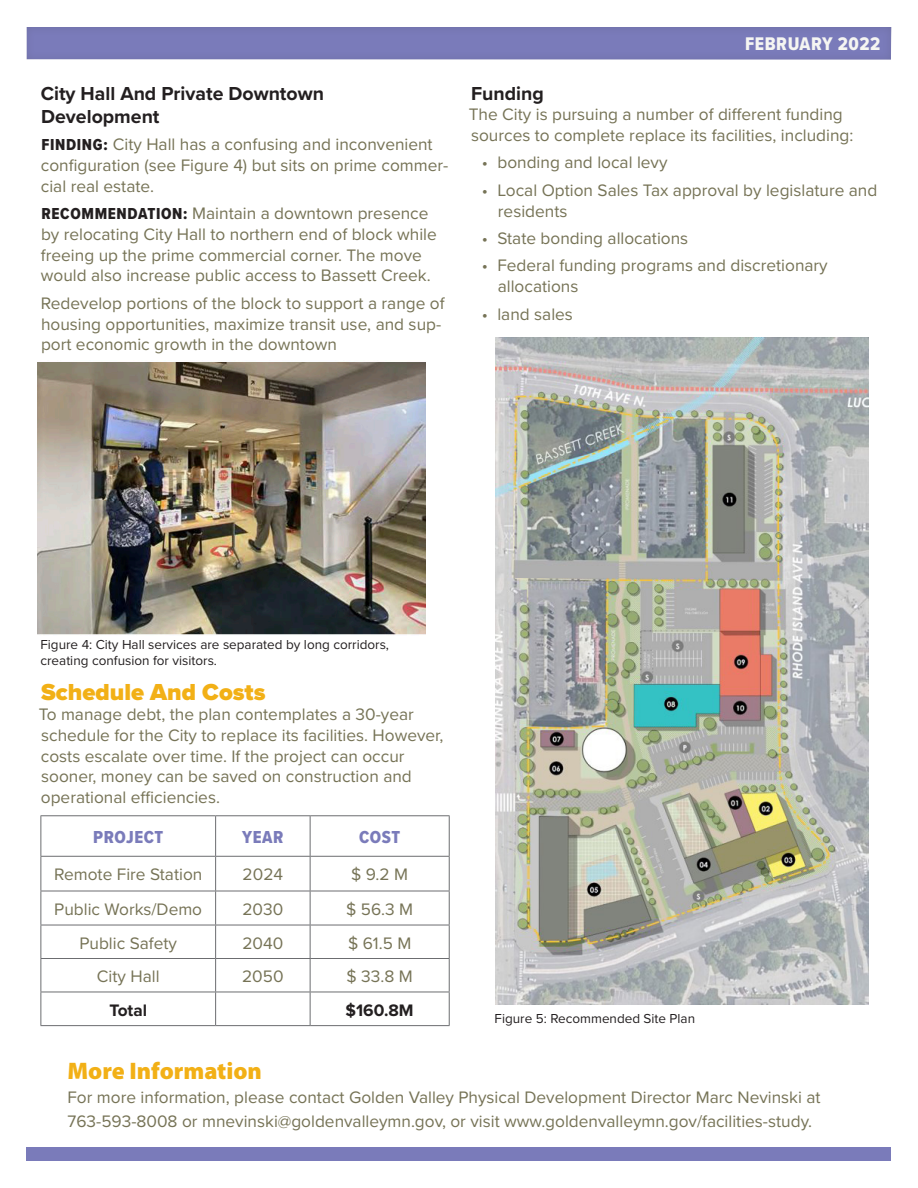
<style>
.page{position:relative;width:918px;height:1188px;background:#fff}
.page>*{position:absolute;margin:0;border:0;box-sizing:border-box;transform-origin:0 0}
.Main_Headline_-_Larg{font:900 24px "Proxima Nova";color:#f2b016}
.Main_Headline_-_Larg-2{font:900 24px "Myriad Pro";color:#f2b016}
.Body{font:700 19.5px/23.4px "Proxima Nova";color:#231f20}
.Front_Cover_-_Month{font:18.9px "Proxima Nova Cond Extrabld";letter-spacing:.03em;color:#f5f5f2}
.Main_Headline_-_Larg-3{font:18px "Proxima Nova Cond Extrabld";letter-spacing:.03em;color:#7a7bba}
.Main_Headline_-_Larg-4{font:17.25px/20.7px "Proxima Nova";color:#767356}
.Body-2{font:17.25px/20.7px "Proxima Nova";color:#767356}
.Main_Headline_-_Larg-5{font:700 17.25px "Proxima Nova";color:#231f20}
.Body-3{font:13.5px/16.2px "Proxima Nova";color:#231f20}
.s1{font-family:"Proxima Nova Cond Extrabld";font-size:16.5px;color:#231f20}
</style>
<div class="page">
<div style="left:27px;top:1148px;width:864px;height:13px;background:#7a7bba"></div>
<div style="left:24px;top:27px;width:868px;height:35px;background:#a9a792;opacity:.3"></div>
<hr style="left:40px;top:815px;width:176px;height:1px;background:#6c6d70">
<hr style="left:40px;top:816px;width:1px;height:40px;background:#6c6d70">
<hr style="left:216px;top:815px;width:94px;height:1px;background:#6c6d70">
<hr style="left:215px;top:816px;width:1px;height:40px;background:#6c6d70">
<hr style="left:310px;top:815px;width:140px;height:1px;background:#6c6d70">
<hr style="left:310px;top:816px;width:1px;height:40px;background:#6c6d70">
<hr style="left:449px;top:816px;width:1px;height:40px;background:#6c6d70">
<hr style="left:40px;top:856px;width:176px;height:1px;background:#6c6d70">
<hr style="left:40px;top:857px;width:1px;height:34px;background:#6c6d70">
<hr style="left:216px;top:856px;width:94px;height:1px;background:#6c6d70">
<hr style="left:215px;top:857px;width:1px;height:34px;background:#6c6d70">
<hr style="left:310px;top:856px;width:140px;height:1px;background:#6c6d70">
<hr style="left:310px;top:857px;width:1px;height:34px;background:#6c6d70">
<hr style="left:449px;top:857px;width:1px;height:34px;background:#6c6d70">
<hr style="left:40px;top:891px;width:176px;height:1px;background:#6c6d70">
<hr style="left:40px;top:891px;width:1px;height:34px;background:#6c6d70">
<hr style="left:216px;top:891px;width:94px;height:1px;background:#6c6d70">
<hr style="left:215px;top:891px;width:1px;height:34px;background:#6c6d70">
<hr style="left:310px;top:891px;width:140px;height:1px;background:#6c6d70">
<hr style="left:310px;top:891px;width:1px;height:34px;background:#6c6d70">
<hr style="left:449px;top:891px;width:1px;height:34px;background:#6c6d70">
<hr style="left:40px;top:925px;width:176px;height:1px;background:#6c6d70">
<hr style="left:40px;top:925px;width:1px;height:33px;background:#6c6d70">
<hr style="left:216px;top:925px;width:94px;height:1px;background:#6c6d70">
<hr style="left:215px;top:925px;width:1px;height:33px;background:#6c6d70">
<hr style="left:310px;top:925px;width:140px;height:1px;background:#6c6d70">
<hr style="left:310px;top:925px;width:1px;height:33px;background:#6c6d70">
<hr style="left:449px;top:925px;width:1px;height:33px;background:#6c6d70">
<hr style="left:40px;top:958px;width:176px;height:1px;background:#6c6d70">
<hr style="left:40px;top:959px;width:1px;height:33px;background:#6c6d70">
<hr style="left:216px;top:958px;width:94px;height:1px;background:#6c6d70">
<hr style="left:215px;top:959px;width:1px;height:33px;background:#6c6d70">
<hr style="left:310px;top:958px;width:140px;height:1px;background:#6c6d70">
<hr style="left:310px;top:959px;width:1px;height:33px;background:#6c6d70">
<hr style="left:449px;top:959px;width:1px;height:33px;background:#6c6d70">
<hr style="left:40px;top:992px;width:176px;height:1px;background:#6c6d70">
<hr style="left:40px;top:992px;width:1px;height:33px;background:#6c6d70">
<hr style="left:216px;top:992px;width:94px;height:1px;background:#6c6d70">
<hr style="left:215px;top:992px;width:1px;height:33px;background:#6c6d70">
<hr style="left:310px;top:992px;width:140px;height:1px;background:#6c6d70">
<hr style="left:310px;top:992px;width:1px;height:33px;background:#6c6d70">
<hr style="left:449px;top:992px;width:1px;height:33px;background:#6c6d70">
<hr style="left:40px;top:1025px;width:176px;height:1px;background:#6c6d70">
<hr style="left:216px;top:1025px;width:94px;height:1px;background:#6c6d70">
<hr style="left:310px;top:1025px;width:140px;height:1px;background:#6c6d70">
<img style="left:496px;top:338px;width:372px;height:667px">
<img style="left:37px;top:362px;width:388px;height:273px">
<p class="Body" style="left:41px;top:81px;width:285px">City Hall And Private Downtown<br>Development</p>
<p class="Body-2" style="left:41px;top:134px;width:409px"><span class="s1">FINDING:</span> City Hall has a confusing and inconvenient configuration (see Figure 4) but sits on prime commer&shy;cial real estate.</p>
<p class="Body-2" style="left:41px;top:202px;width:398px"><span class="s1">RECOMMENDATION:</span> Maintain a downtown presence by relocating City Hall to northern end of block while freeing up the prime commercial corner. The move would also increase public access to Bassett Creek.</p>
<p class="Body-2" style="left:41px;top:292px;width:405px">Redevelop portions of the block to support a range of housing opportunities, maximize transit use, and sup&shy;port economic growth in the downtown</p>
<p class="Front_Cover_-_Month" style="left:745px;top:29px;width:137px">FEBRUARY 2022</p>
<p class="Body" style="left:471px;top:81px;width:74px">Funding</p>
<p class="Body-2" style="left:469px;top:103px;width:386px">The City is pursuing a number of different funding sources to complete replace its facilities, including:</p>
<p class="Main_Headline_-_Larg-4" style="left:482px;top:152px;width:187px">• bonding and local levy</p>
<p class="Main_Headline_-_Larg-4" style="left:498px;top:179px;width:381px;text-indent:-16px">• Local Option Sales Tax approval by legislature and residents</p>
<p class="Main_Headline_-_Larg-4" style="left:482px;top:227px;width:208px">• State bonding allocations</p>
<p class="Main_Headline_-_Larg-4" style="left:498px;top:255px;width:331px;text-indent:-16px">• Federal funding programs and discretionary allocations</p>
<p class="Main_Headline_-_Larg-4" style="left:482px;top:303px;width:93px">• land sales</p>
<p class="Body-3" style="left:40px;top:636px;width:350px">Figure 4: City Hall services are separated by long corridors, creating confusion for visitors.</p>
<p class="Main_Headline_-_Larg" style="left:41px;top:674px;width:226px">Schedule And Costs</p>
<p class="Main_Headline_-_Larg-4" style="left:39px;top:703px;width:406px">To manage debt, the plan contemplates a 30-year schedule for the City to replace its facilities. However, costs escalate over time. If the project can occur sooner, money can be saved on construction and operational efficiencies.</p>
<p class="Main_Headline_-_Larg-3" style="left:93px;top:824px;width:72px">PROJECT</p>
<p class="Main_Headline_-_Larg-3" style="left:242px;top:824px;width:43px">YEAR</p>
<p class="Main_Headline_-_Larg-3" style="left:359px;top:824px;width:43px">COST</p>
<p class="Main_Headline_-_Larg-4" style="left:54px;top:864px;width:150px">Remote Fire Station</p>
<p class="Main_Headline_-_Larg-4" style="left:243px;top:864px;width:42px">2024</p>
<p class="Main_Headline_-_Larg-4" style="left:351px;top:864px;width:58px">$ 9.2 M</p>
<p class="Main_Headline_-_Larg-4" style="left:54px;top:898px;width:149px">Public Works/Demo</p>
<p class="Main_Headline_-_Larg-4" style="left:242px;top:898px;width:42px">2030</p>
<p class="Main_Headline_-_Larg-4" style="left:346px;top:898px;width:69px">$ 56.3 M</p>
<p class="Main_Headline_-_Larg-4" style="left:79px;top:932px;width:99px">Public Safety</p>
<p class="Main_Headline_-_Larg-4" style="left:242px;top:932px;width:42px">2040</p>
<p class="Main_Headline_-_Larg-4" style="left:348px;top:932px;width:65px">$ 61.5 M</p>
<p class="Main_Headline_-_Larg-4" style="left:97px;top:965px;width:64px">City Hall</p>
<p class="Main_Headline_-_Larg-4" style="left:242px;top:965px;width:43px">2050</p>
<p class="Main_Headline_-_Larg-4" style="left:347px;top:965px;width:68px">$ 33.8 M</p>
<p class="Main_Headline_-_Larg-5" style="left:109px;top:997px;width:39px">Total</p>
<p class="Main_Headline_-_Larg-5" style="left:346px;top:997px;width:70px">$160.8M</p>
<p class="Body-3" style="left:495px;top:1010px;width:202px">Figure 5: Recommended Site Plan</p>
<p class="Main_Headline_-_Larg-2" style="left:68px;top:1057px;width:196px">More Information</p>
<p class="Main_Headline_-_Larg-4" style="left:68px;top:1084px;width:755px;line-height:24px">For more information, please contact Golden Valley Physical Development Director Marc Nevinski at<br>763-593-8008 or mnevinski@goldenvalleymn.gov, or visit www.goldenvalleymn.gov/facilities-study.</p>
</div>
